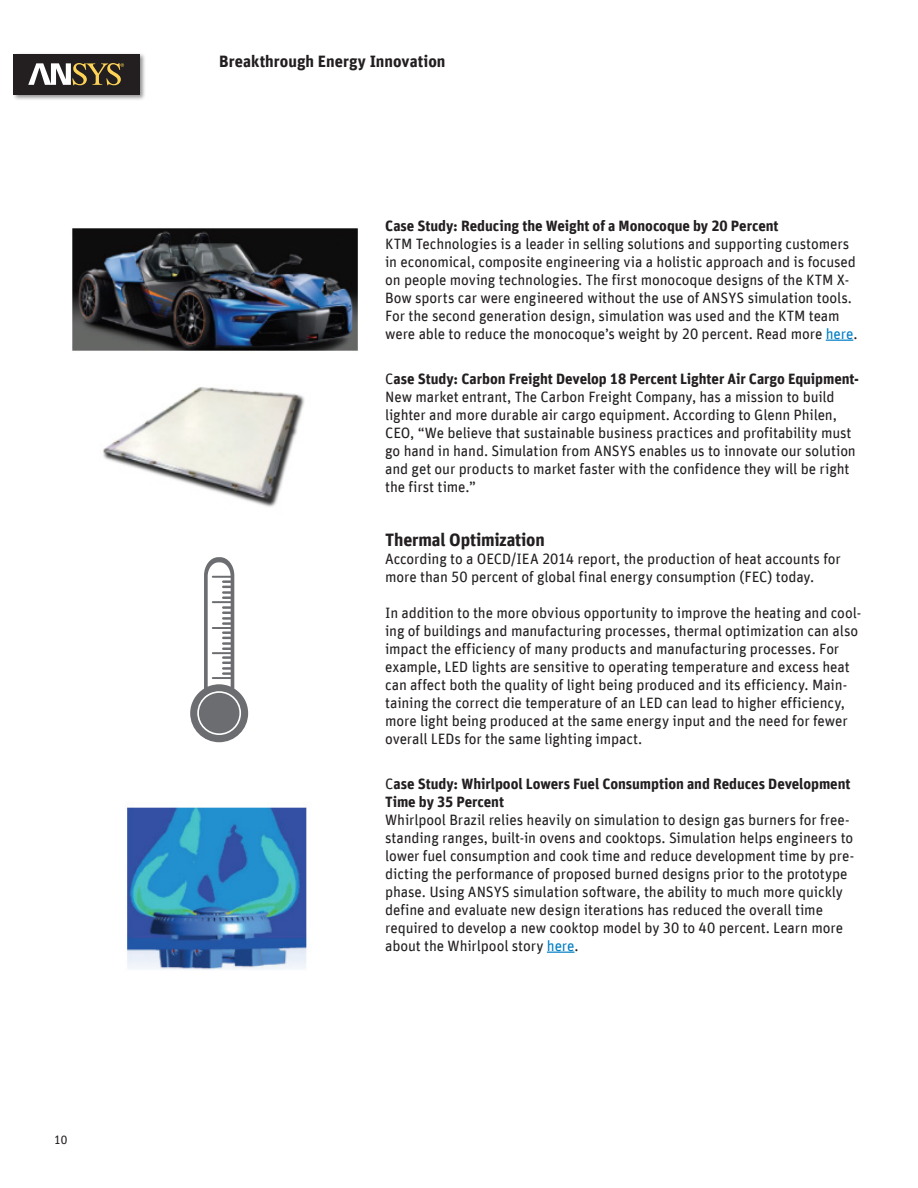
<style>
.page{position:relative;width:918px;height:1188px;background:#fff}
.page>*{position:absolute;margin:0;border:0;box-sizing:border-box;transform-origin:0 0}
.t1{font:700 18px "Unit Offc Pro";letter-spacing:-.015em;color:#231f20}
.t2{font:700 16.5px "Unit Offc Pro";color:#231f20}
.t3{font:15px/18px "Unit Offc Pro";letter-spacing:-.01em;color:#231f20}
.t4{font:700 15px/18px "Unit Offc Pro";letter-spacing:-.005em;color:#231f20}
.t5{font:12px "Unit Offc Pro";color:#231f20}
.s1{font-weight:700}
.s2{color:#007ec5}
.s3{font-weight:400}
</style>
<div class="page">
<div style="left:12px;top:53px;width:134px;height:48px;background:#231f20;opacity:.5"></div>
<div style="left:13px;top:54px;width:126px;height:40px;background:#231f20"></div>
<svg style="left:28px;top:63px;width:96px;height:22px"></svg>
<svg style="left:826px;top:340px;width:27px;height:1px"></svg>
<svg style="left:547px;top:952px;width:28px;height:1px"></svg>
<img style="left:72px;top:228px;width:286px;height:123px">
<img style="left:103px;top:387px;width:202px;height:120px">
<svg style="left:190px;top:557px;width:58px;height:185px"></svg>
<div style="left:199px;top:693px;width:40px;height:40px;background:#6c6d70;border-radius:50%"></div>
<img style="left:125px;top:802px;width:182px;height:168px">
<p class="t5" style="left:54px;top:1131px;width:15px">10</p>
<p class="t2" style="left:219px;top:49px;width:228px">Breakthrough Energy Innovation</p>
<p class="t3" style="left:385px;top:216px;width:474px"><span class="s1">Case Study: Reducing the Weight of a Monocoque by 20 Percent<br></span>KTM Technologies is a leader in selling solutions and supporting customers in economical, composite engineering via a holistic approach and is focused on people moving technologies. The first monocoque designs of the KTM X-Bow sports car were engineered without the use of ANSYS simulation tools.<br>For the second generation design, simulation was used and the KTM team were able to reduce the monocoque’s weight by 20 percent. Read more <span class="s2">here</span>.</p>
<p class="t3" style="left:385px;top:369px;width:475px">C<span class="s1">ase Study: Carbon Freight Develop 18 Percent Lighter Air Cargo Equipment-</span>New market entrant, The Carbon Freight Company, has a mission to build lighter and more durable air cargo equipment. According to Glenn Philen, CEO, “We believe that sustainable business practices and profitability must go hand in hand. Simulation from ANSYS enables us to innovate our solution and get our products to market faster with the confidence they will be right the first time.”</p>
<p class="t1" style="left:385px;top:527px;width:161px">Thermal Optimization</p>
<p class="t3" style="left:385px;top:549px;width:457px">According to a OECD/IEA 2014 report, the production of heat accounts for more than 50 percent of global final energy consumption (FEC) today.</p>
<p class="t3" style="left:385px;top:603px;width:478px">In addition to the more obvious opportunity to improve the heating and cool&shy;ing of buildings and manufacturing processes, thermal optimization can also impact the efficiency of many products and manufacturing processes. For example, LED lights are sensitive to operating temperature and excess heat can affect both the quality of light being produced and its efficiency. Main&shy;taining the correct die temperature of an LED can lead to higher efficiency, more light being produced at the same energy input and the need for fewer overall LEDs for the same lighting impact.</p>
<p class="t4" style="left:385px;top:774px;width:467px"><span class="s3">C</span>ase Study: Whirlpool Lowers Fuel Consumption and Reduces Development<br>Time by 35 Percent</p>
<p class="t3" style="left:385px;top:810px;width:471px">Whirlpool Brazil relies heavily on simulation to design gas burners for free&shy;standing ranges, built-in ovens and cooktops. Simulation helps engineers to lower fuel consumption and cook time and reduce development time by pre&shy;dicting the performance of proposed burned designs prior to the prototype phase. Using ANSYS simulation software, the ability to much more quickly define and evaluate new design iterations has reduced the overall time required to develop a new cooktop model by 30 to 40 percent. Learn more about the Whirlpool story <span class="s2">here</span>.</p>
</div>
